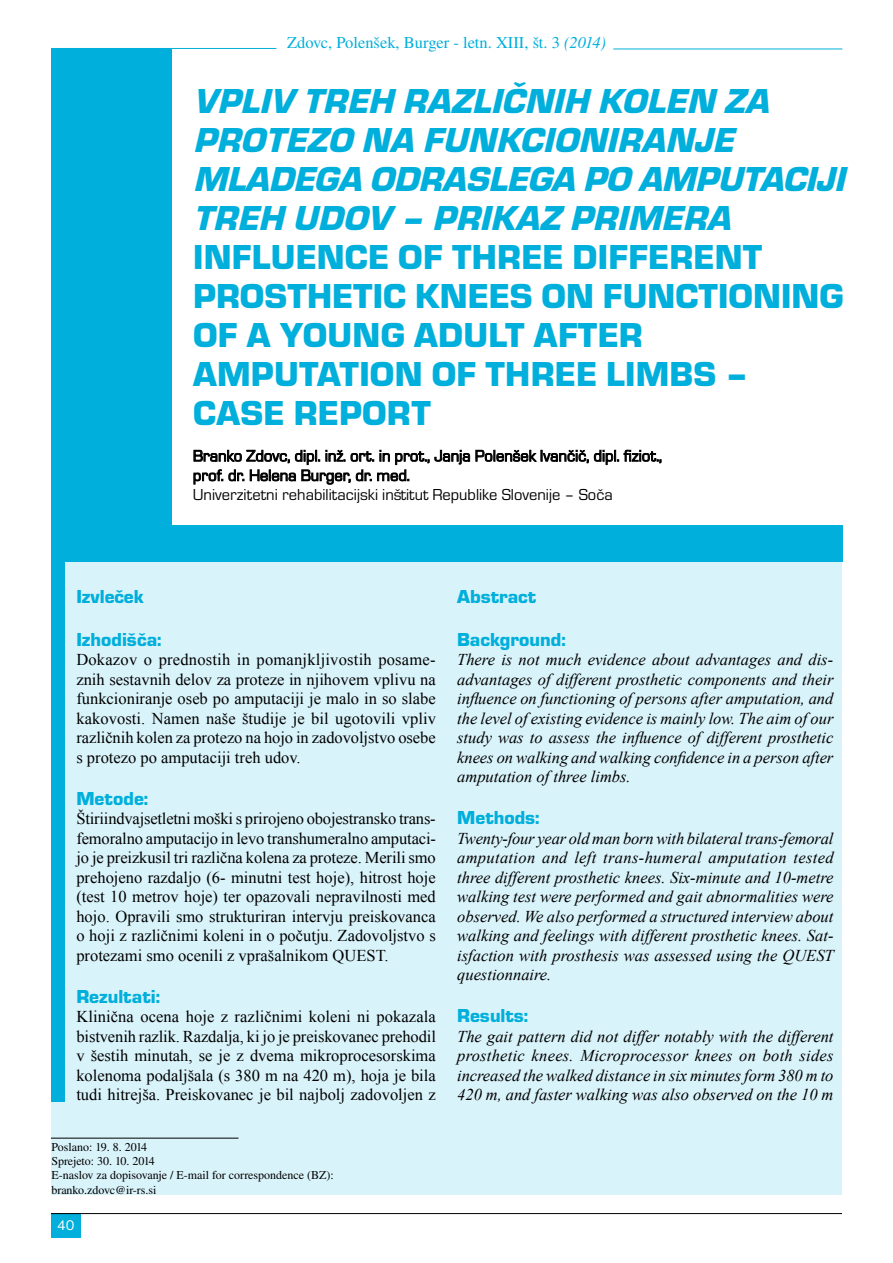
<style>
.page{position:relative;width:893px;height:1263px;background:#fff}
.page>*{position:absolute;margin:0;border:0;box-sizing:border-box;transform-origin:0 0}
.t1{font:36px/39px "Eurostile TEE Blac";letter-spacing:.005em;color:#00afdb}
.t2{font:italic 36px/39px "Eurostile TEE Blac";letter-spacing:.005em;color:#00afdb}
.t3{font:19.5px/42px "Eurostile TEE Blac";color:#00afdb}
.t4{font:16.5px/19.5px "Times New Roman";color:#000;text-align:justify}
.t5{font:italic 16.5px/19.5px "Times New Roman";color:#000;text-align:justify}
.t6{font:16.5px/19.5px "Eurostile TEE";color:#000}
.t7{font:16.5px "Nimbus Rom No 9 LEE";color:#00afdb}
.t8{font:15px "Nimbus San DEE";color:#fff}
.t9{font:12px/14.4px "Nimbus Rom No 9 LEE";color:#000}
.s1{font-style:italic}
</style>
<div class="page">
<div style="left:51px;top:1213px;width:30px;height:25px;background:#00afdb"></div>
<hr style="left:51px;top:1213px;width:791px;height:1px;background:#000">
<div style="left:52px;top:553px;width:790px;height:642px;background:#d9f3fa"></div>
<svg style="left:194px;top:450px;width:468px;height:35px"></svg>
<div style="left:51px;top:49px;width:120px;height:486px;background:#00afdb"></div>
<div style="left:51px;top:526px;width:791px;height:36px;background:#00afdb"></div>
<hr style="left:51px;top:48px;width:225px;height:1px;background:#00afdb">
<hr style="left:613px;top:49px;width:229px;height:1px;background:#00afdb">
<hr style="left:51px;top:1138px;width:187px;height:1px;background:#000">
<div style="left:51px;top:49px;width:14px;height:1053px;background:#00afdb"></div>
<p class="t7" style="left:287px;top:33px;width:320px">Zdovc, Polenšek, Burger - letn. XIII, št. 3 <span class="s1">(2014)</span></p>
<h1 class="t2" style="left:193px;top:81px;width:653px">VPLIV TREH RAZLIČNIH KOLEN ZA<br>PROTEZO NA FUNKCIONIRANJE<br>MLADEGA ODRASLEGA PO AMPUTACIJI<br>TREH UDOV – PRIKAZ PRIMERA</h1>
<h1 class="t1" style="left:193px;top:237px;width:652px">INFLUENCE OF THREE DIFFERENT<br>PROSTHETIC KNEES ON FUNCTIONING<br>OF A YOUNG ADULT AFTER<br>AMPUTATION OF THREE LIMBS –<br>CASE REPORT</h1>
<p class="t6" style="left:193px;top:446px;width:471px">Branko Zdovc, dipl. inž. ort. in prot., Janja Polenšek Ivančič, dipl. fiziot., prof. dr. Helena Burger, dr. med.<br>Univerzitetni rehabilitacijski inštitut Republike Slovenije – Soča</p>
<p class="t3" style="left:76px;top:576px;width:87px">Izvleček<br>Izhodišča:</p>
<p class="t4" style="left:76px;top:649px;width:361px">Dokazov o prednostih in pomanjkljivostih posame&shy;znih sestavnih delov za proteze in njihovem vplivu na funkcioniranje oseb po amputaciji je malo in so slabe kakovosti. Namen naše študije je bil ugotovili vpliv različnih kolen za protezo na hojo in zadovoljstvo osebe s protezo po amputaciji treh udov.</p>
<p class="t3" style="left:76px;top:777px;width:73px">Metode:</p>
<p class="t4" style="left:76px;top:808px;width:361px">Štiriindvajsetletni moški s prirojeno obojestransko trans&shy;femoralno amputacijo in levo transhumeralno amputaci&shy;jo je preizkusil tri različna kolena za proteze. Merili smo prehojeno razdaljo (6- minutni test hoje), hitrost hoje (test 10 metrov hoje) ter opazovali nepravilnosti med hojo. Opravili smo strukturiran intervju preiskovanca o hoji z različnimi koleni in o počutju. Zadovoljstvo s protezami smo ocenili z vprašalnikom QUEST.</p>
<p class="t3" style="left:76px;top:975px;width:85px">Rezultati:</p>
<p class="t4" style="left:76px;top:1006px;width:361px">Klinična ocena hoje z različnimi koleni ni pokazala bistvenih razlik. Razdalja, ki jo je preiskovanec prehodil v šestih minutah, se je z dvema mikroprocesorskima kolenoma podaljšala (s 380 m na 420 m), hoja je bila tudi hitrejša. Preiskovanec je bil najbolj zadovoljen z</p>
<p class="t9" style="left:51px;top:1139px;width:284px">Poslano: 19. 8. 2014<br>Sprejeto: 30. 10. 2014<br>E-naslov za dopisovanje / E-mail for correspondence (BZ): branko.zdovc@ir-rs.si</p>
<p class="t8" style="left:57px;top:1216px;width:19px">40</p>
<p class="t3" style="left:457px;top:576px;width:110px">Abstract<br>Background:</p>
<p class="t5" style="left:457px;top:649px;width:378px">There is not much evidence about advantages and dis&shy;advantages of different prosthetic components and their influence on functioning of persons after amputation, and the level of existing evidence is mainly low. The aim of our study was to assess the influence of different prosthetic knees on walking and walking confidence in a person after amputation of three limbs.</p>
<p class="t3" style="left:457px;top:796px;width:84px">Methods:</p>
<p class="t5" style="left:457px;top:828px;width:378px">Twenty-four year old man born with bilateral trans-femoral amputation and left trans-humeral amputation tested three different prosthetic knees. Six-minute and 10-metre walking test were performed and gait abnormalities were observed. We also performed a structured interview about walking and feelings with different prosthetic knees. Sat&shy;isfaction with prosthesis was assessed using the QUEST questionnaire.</p>
<p class="t3" style="left:457px;top:994px;width:73px">Results:</p>
<p class="t5" style="left:457px;top:1026px;width:378px">The gait pattern did not differ notably with the different prosthetic knees. Microprocessor knees on both sides increased the walked distance in six minutes form 380 m to 420 m, and faster walking was also observed on the 10 m</p>
</div>
